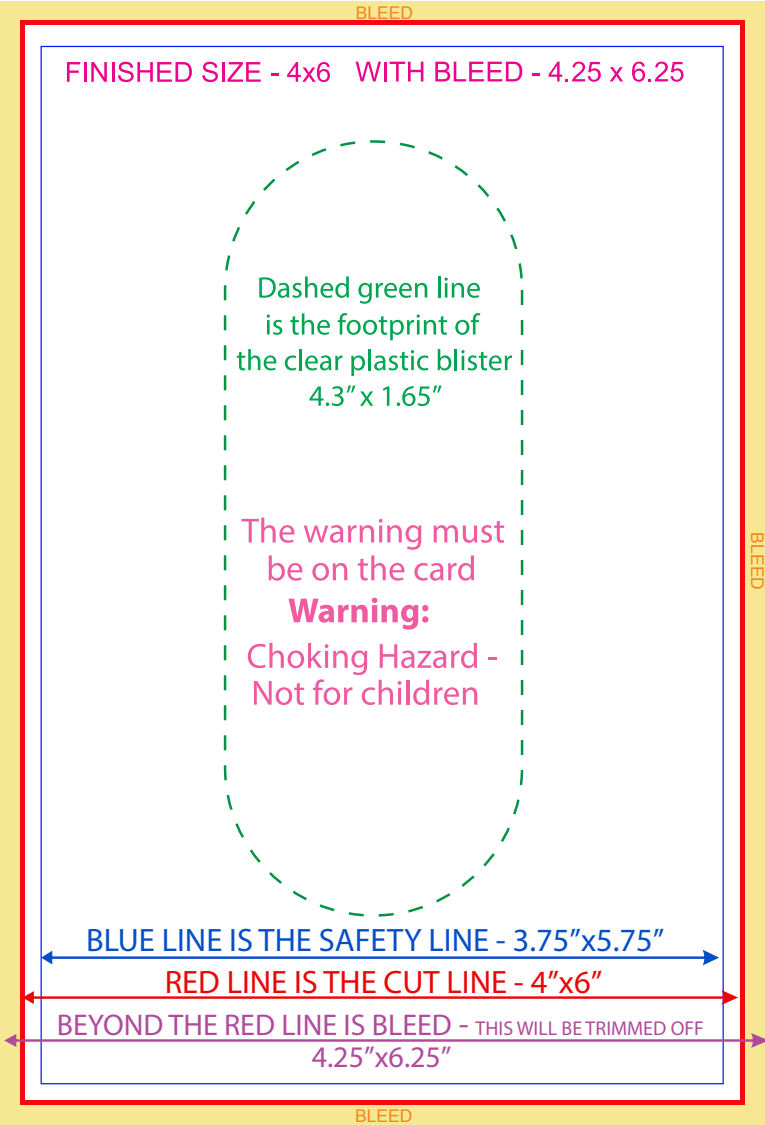
<style>
.page{position:relative;width:765px;height:1125px;background:#fff}
.page>*{position:absolute;margin:0;border:0;box-sizing:border-box;transform-origin:0 0}
.t1{font:32.5px "Myriad Pro";color:#054fc6}
.t2{font:32.5px "Myriad Pro";color:#ea0606}
.t3{font:30px/32.5px "Myriad Pro";color:#b04a9b;text-align:center}
.t4{font:17.5px "Arial";color:#f5851f}
.s1{font-size:32.5px}
.s2{font-size:20px}
</style>
<div class="page">
<div style="left:0;top:1px;width:765px;height:1124px;background:#f6e792"></div>
<div style="left:20px;top:20px;width:725px;height:1085px;background:#fff;border:5px solid #f40814"></div>
<div style="left:41px;top:46px;width:683px;height:1038px;background:#fff;border:1px solid #0a1cf2"></div>
<svg style="left:67px;top:62px;width:13px;height:20px"></svg>
<hr style="left:84px;top:62px;width:3px;height:20px;background:#ed028d">
<svg style="left:91px;top:62px;width:16px;height:20px"></svg>
<hr style="left:112px;top:62px;width:2px;height:20px;background:#ed028d">
<svg style="left:118px;top:62px;width:74px;height:20px"></svg>
<svg style="left:202px;top:62px;width:16px;height:20px"></svg>
<hr style="left:222px;top:62px;width:3px;height:20px;background:#ed028d">
<svg style="left:228px;top:62px;width:33px;height:20px"></svg>
<svg style="left:271px;top:73px;width:7px;height:3px"></svg>
<svg style="left:287px;top:62px;width:43px;height:20px"></svg>
<svg style="left:356px;top:62px;width:67px;height:19px"></svg>
<svg style="left:435px;top:62px;width:87px;height:19px"></svg>
<svg style="left:532px;top:73px;width:8px;height:3px"></svg>
<svg style="left:549px;top:62px;width:52px;height:20px"></svg>
<svg style="left:610px;top:67px;width:13px;height:14px"></svg>
<svg style="left:632px;top:62px;width:52px;height:20px"></svg>
<svg style="left:41px;top:950px;width:678px;height:15px"></svg>
<svg style="left:23px;top:990px;width:715px;height:15px"></svg>
<svg style="left:4px;top:1033px;width:761px;height:15px"></svg>
<svg style="left:242px;top:518px;width:262px;height:63px"></svg>
<svg style="left:288px;top:598px;width:140px;height:32px"></svg>
<svg style="left:488px;top:657px;width:9px;height:2px"></svg>
<svg style="left:248px;top:643px;width:229px;height:62px"></svg>
<svg style="left:259px;top:276px;width:90px;height:22px"></svg>
<svg style="left:358px;top:283px;width:69px;height:21px"></svg>
<hr style="left:438px;top:276px;width:2px;height:22px;background:#00a551">
<svg style="left:445px;top:277px;width:35px;height:21px"></svg>
<svg style="left:267px;top:314px;width:15px;height:21px"></svg>
<svg style="left:290px;top:313px;width:40px;height:22px"></svg>
<svg style="left:338px;top:313px;width:109px;height:27px"></svg>
<svg style="left:455px;top:313px;width:25px;height:22px"></svg>
<svg style="left:237px;top:349px;width:39px;height:21px"></svg>
<svg style="left:285px;top:355px;width:11px;height:15px"></svg>
<hr style="left:299px;top:349px;width:3px;height:21px;background:#00a551">
<svg style="left:305px;top:355px;width:37px;height:15px"></svg>
<svg style="left:351px;top:355px;width:14px;height:21px"></svg>
<hr style="left:368px;top:349px;width:3px;height:21px;background:#00a551">
<svg style="left:374px;top:350px;width:54px;height:20px"></svg>
<svg style="left:438px;top:349px;width:13px;height:21px"></svg>
<hr style="left:455px;top:349px;width:2px;height:21px;background:#00a551">
<svg style="left:461px;top:350px;width:51px;height:20px"></svg>
<svg style="left:309px;top:385px;width:64px;height:21px"></svg>
<svg style="left:383px;top:386px;width:6px;height:20px"></svg>
<svg style="left:397px;top:385px;width:45px;height:21px"></svg>
<p class="t4" style="left:356px;top:1px;width:59px">BLEED</p>
<p class="t4" style="left:769px;top:532px;width:59px;rotate:90deg">BLEED</p>
<p class="t1" style="left:86px;top:920px;width:580px">BLUE LINE IS THE SAFETY LINE - 3.75”x5.75”</p>
<p class="t2" style="left:165px;top:962px;width:439px">RED LINE IS THE CUT LINE - 4”x6”</p>
<p class="t3" style="left:57px;top:1008px;width:649px">BEYOND THE RED LINE IS BLEED <span class="s1">-</span> <span class="s2">THIS WILL BE TRIMMED OFF<br></span>4.25”x6.25”</p>
<p class="t4" style="left:355px;top:1104px;width:59px">BLEED</p>
</div>
